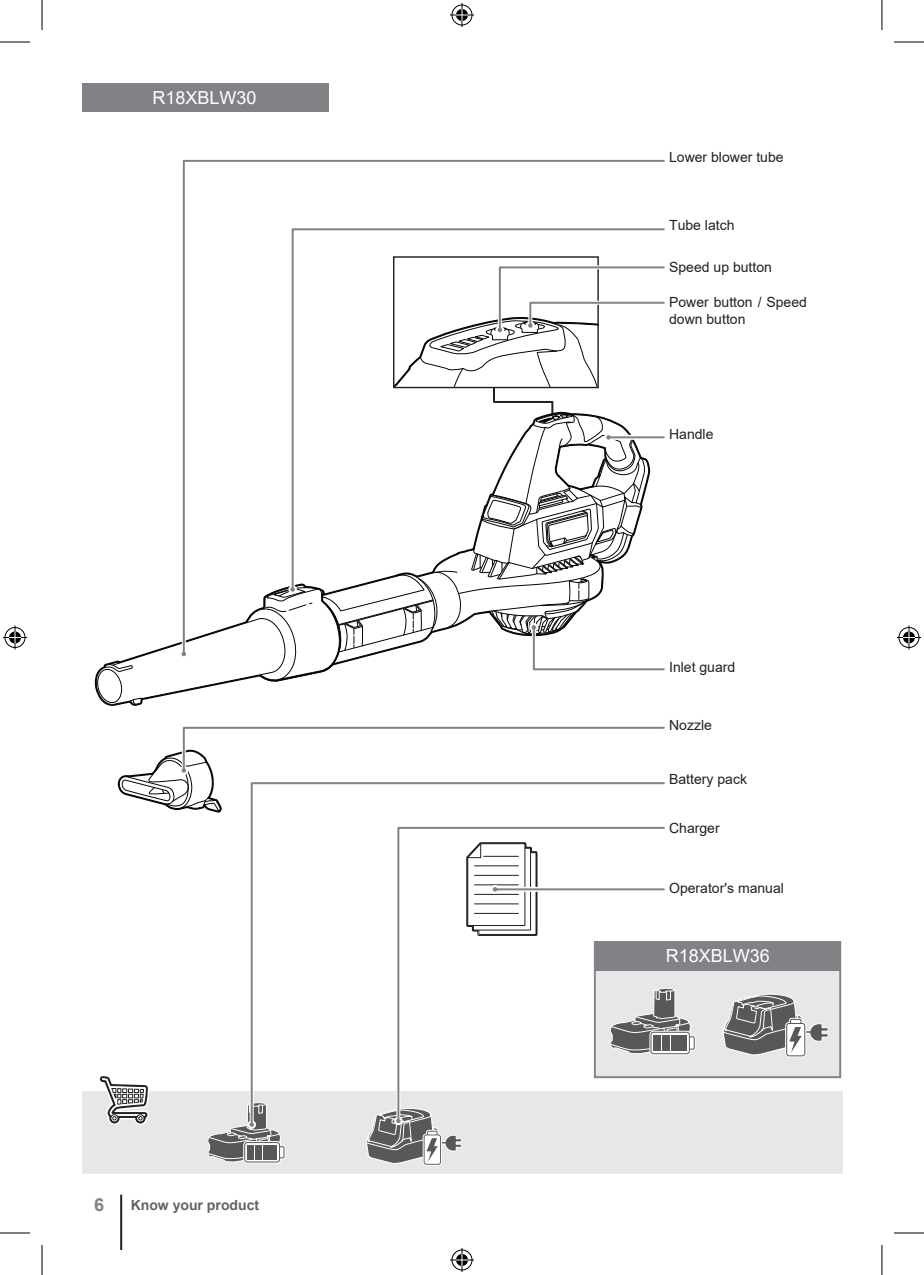
<style>
.page{position:relative;width:924px;height:1275px;background:#fff}
.page>*{position:absolute;margin:0;border:0;box-sizing:border-box;transform-origin:0 0}
.t1{font:18px "Arial";color:#fff}
.t2{font:700 18px "Arial";color:#808285}
.Body_Text_-_Normal{font:14px/16.8px "Arial";color:#231f20}
.t3{font:700 14px "Arial";color:#636366}
</style>
<div class="page">
<hr style="left:120px;top:1194px;width:2px;height:56px;background:#231f20">
<div style="left:82px;top:83px;width:246px;height:28px;background:#808285"></div>
<div style="left:82px;top:1091px;width:760px;height:83px;background:#e6e7e9"></div>
<svg style="left:99px;top:1076px;width:50px;height:49px"></svg>
<svg style="left:207px;top:1101px;width:78px;height:63px"></svg>
<svg style="left:396px;top:937px;width:213px;height:169px"></svg>
<svg style="left:366px;top:1106px;width:96px;height:60px"></svg>
<div style="left:594px;top:942px;width:245px;height:135px;background:#e6e7e9"></div>
<div style="left:593px;top:941px;width:247px;height:137px;border:2px solid #808285"></div>
<div style="left:594px;top:942px;width:245px;height:28px;background:#808285"></div>
<svg style="left:609px;top:988px;width:87px;height:91px"></svg>
<svg style="left:662px;top:1036px;width:32px;height:13px"></svg>
<div style="left:661px;top:1036px;width:33px;height:13px;border:1px solid #57585a"></div>
<svg style="left:650px;top:1032px;width:39px;height:21px"></svg>
<div style="left:679px;top:1035px;width:7px;height:16px;background:#57585a"></div>
<div style="left:670px;top:1035px;width:7px;height:16px;background:#57585a"></div>
<div style="left:662px;top:1035px;width:7px;height:16px;background:#57585a"></div>
<div style="left:653px;top:1035px;width:7px;height:16px;background:#57585a"></div>
<div style="left:650px;top:1031px;width:39px;height:23px;border:1px solid #57585a;border-radius:2px"></div>
<svg style="left:722px;top:993px;width:106px;height:64px"></svg>
<svg style="left:182px;top:159px;width:483px;height:104px"></svg>
<svg style="left:290px;top:227px;width:375px;height:36px"></svg>
<svg style="left:94px;top:263px;width:571px;height:674px"></svg>
<hr style="left:0;top:42px;width:30px;height:1px;background:#000">
<hr style="left:893px;top:42px;width:30px;height:1px;background:#000">
<hr style="left:0;top:1232px;width:30px;height:1px;background:#000">
<hr style="left:893px;top:1232px;width:30px;height:1px;background:#000">
<hr style="left:42px;top:0;width:1px;height:30px;background:#000">
<hr style="left:42px;top:1245px;width:1px;height:30px;background:#000">
<hr style="left:881px;top:0;width:1px;height:30px;background:#000">
<hr style="left:881px;top:1245px;width:1px;height:30px;background:#000">
<svg style="left:450px;top:3px;width:24px;height:24px"></svg>
<svg style="left:450px;top:1248px;width:24px;height:24px"></svg>
<svg style="left:3px;top:625px;width:24px;height:24px"></svg>
<svg style="left:897px;top:625px;width:23px;height:24px"></svg>
<p class="t1" style="left:152px;top:85px;width:106px">R18XBLW30</p>
<p class="t2" style="left:94px;top:1191px;width:12px">6</p>
<p class="t3" style="left:131px;top:1195px;width:130px">Know your product</p>
<p class="Body_Text_-_Normal" style="left:668px;top:148px;width:116px">Lower blower tube</p>
<p class="Body_Text_-_Normal" style="left:668px;top:216px;width:67px">Tube latch</p>
<p class="Body_Text_-_Normal" style="left:668px;top:259px;width:104px">Speed up button</p>
<p class="Body_Text_-_Normal" style="left:668px;top:294px;width:139px">Power button / Speed down button</p>
<p class="Body_Text_-_Normal" style="left:668px;top:426px;width:46px">Handle</p>
<p class="Body_Text_-_Normal" style="left:668px;top:658px;width:68px">Inlet guard</p>
<p class="Body_Text_-_Normal" style="left:668px;top:716px;width:44px">Nozzle</p>
<p class="Body_Text_-_Normal" style="left:668px;top:770px;width:79px">Battery pack</p>
<p class="Body_Text_-_Normal" style="left:668px;top:819px;width:52px">Charger</p>
<p class="Body_Text_-_Normal" style="left:668px;top:880px;width:116px">Operator's manual</p>
<p class="t1" style="left:665px;top:943px;width:106px">R18XBLW36</p>
</div>
